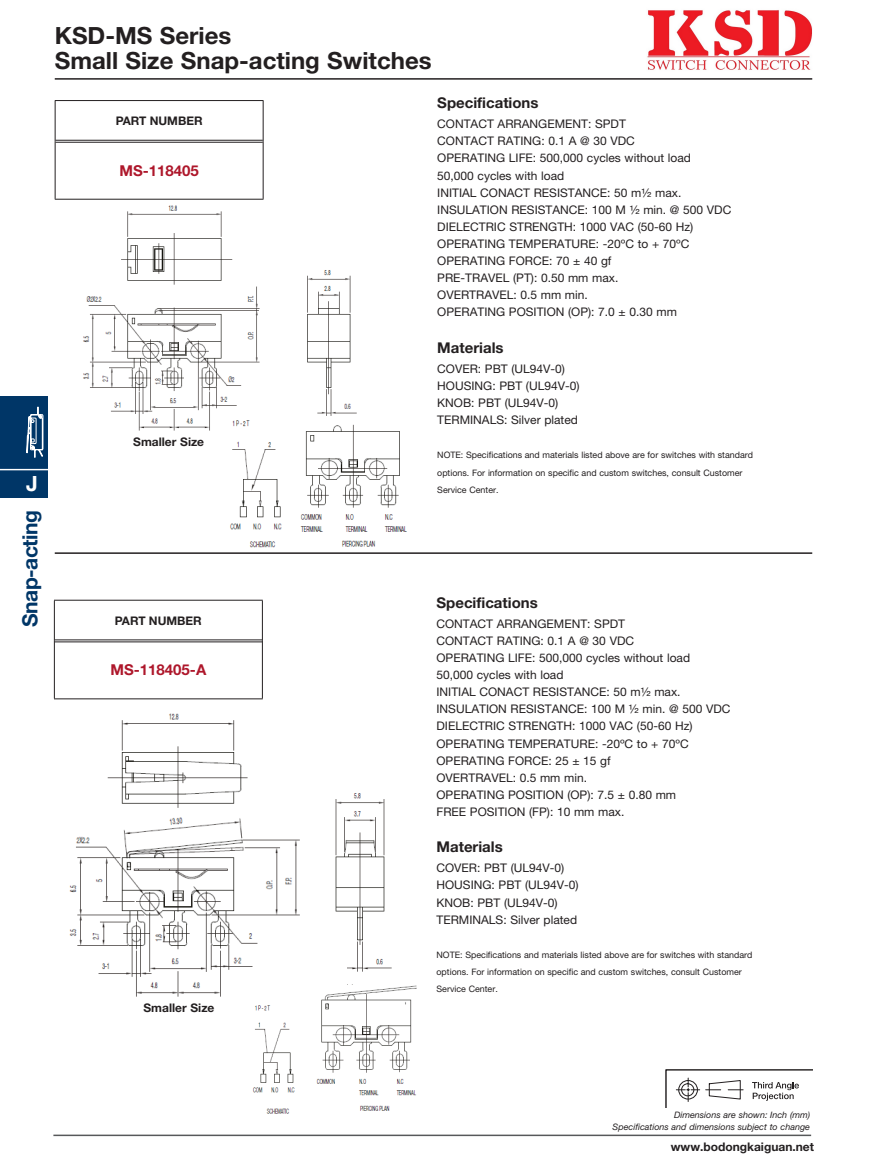
<style>
.page{position:relative;width:891px;height:1175px;background:#fff}
.page>*{position:absolute;margin:0;border:0;box-sizing:border-box;transform-origin:0 0}
.t1{font:700 23.7px/25.2px "Helvetica Neue LT Std";color:#231f20}
.t2{font:700 21px "Helvetica Neue";letter-spacing:-.025em;color:#003667}
.t3{font:700 21px "Helvetica Neue";color:#fff}
.t4{font:700 15px "Helvetica Neue LT Std";color:#ae172b}
.Spec_head{font:700 14.85px "Helvetica Neue LT Std";color:#231f20}
.Spec{font:11.85px "Helvetica Neue LT Std";color:#231f20}
.Spec_bold{font:700 11.85px "Helvetica Neue LT Std";color:#231f20}
.Spec-2{font:8.85px "Helvetica Neue LT Std";color:#231f20}
.footer-dim{font:italic 8.85px/11.9px "Helvetica Neue LT Std";color:#231f20;text-align:right}
</style>
<div class="page">
<div style="left:0;top:395px;width:47px;height:102px;background:#003667"></div>
<hr style="left:0;top:469px;width:47px;height:1px;background:#fff">
<svg style="left:26px;top:406px;width:18px;height:52px"></svg>
<hr style="left:53px;top:1134px;width:758px;height:2px;background:#57585a">
<svg style="left:665px;top:1069px;width:147px;height:38px"></svg>
<hr style="left:55px;top:552px;width:757px;height:2px;background:#231f20">
<hr style="left:55px;top:78px;width:757px;height:2px;background:#231f20">
<hr style="left:55px;top:100px;width:209px;height:1px;background:#231f20">
<hr style="left:55px;top:101px;width:1px;height:40px;background:#231f20">
<hr style="left:263px;top:101px;width:1px;height:40px;background:#231f20">
<hr style="left:55px;top:141px;width:1px;height:58px;background:#231f20">
<hr style="left:263px;top:141px;width:1px;height:58px;background:#231f20">
<hr style="left:55px;top:199px;width:209px;height:1px;background:#231f20">
<hr style="left:56px;top:140px;width:207px;height:1px;background:#231f20">
<hr style="left:56px;top:142px;width:207px;height:1px;background:#231f20">
<img style="left:83px;top:205px;width:324px;height:343px">
<hr style="left:54px;top:600px;width:209px;height:1px;background:#231f20">
<hr style="left:54px;top:600px;width:1px;height:41px;background:#231f20">
<hr style="left:262px;top:600px;width:1px;height:41px;background:#231f20">
<hr style="left:54px;top:641px;width:1px;height:57px;background:#231f20">
<hr style="left:262px;top:641px;width:1px;height:57px;background:#231f20">
<hr style="left:54px;top:698px;width:209px;height:1px;background:#231f20">
<hr style="left:55px;top:639px;width:207px;height:1px;background:#231f20">
<hr style="left:55px;top:641px;width:207px;height:1px;background:#231f20">
<img style="left:69px;top:713px;width:231px;height:284px">
<img style="left:335px;top:793px;width:57px;height:179px">
<img style="left:252px;top:984px;width:165px;height:130px">
<div style="left:132px;top:436px;width:84px;height:12px;background:#fff"></div>
<img style="left:647px;top:10px;width:165px;height:60px">
<h2 class="t3" style="left:26px;top:471px;width:13px">J</h2>
<h2 class="t2" style="left:17px;top:626px;width:118px;rotate:-90deg">Snap-acting</h2>
<h1 class="t1" style="left:55px;top:22px;width:378px">KSD-MS Series<br>Small Size Snap-acting Switches</h1>
<p class="Spec_bold" style="left:116px;top:114px;width:88px">PART NUMBER</p>
<p class="t4" style="left:119px;top:161px;width:81px">MS-118405</p>
<p class="Spec_bold" style="left:133px;top:434px;width:72px">Smaller Size</p>
<p class="Spec_bold" style="left:115px;top:613px;width:88px">PART NUMBER</p>
<p class="t4" style="left:110px;top:660px;width:97px">MS-118405-A</p>
<p class="Spec_bold" style="left:144px;top:1000px;width:72px">Smaller Size</p>
<p class="Spec_head" style="left:437px;top:94px;width:103px">Specifications</p>
<p class="Spec" style="left:437px;top:117px;width:190px">CONTACT ARRANGEMENT: SPDT</p>
<p class="Spec" style="left:437px;top:134px;width:199px">CONTACT RATING: 0.1 A @ 30 VDC</p>
<p class="Spec" style="left:437px;top:151px;width:255px">OPERATING LIFE: 500,000 cycles without load</p>
<p class="Spec" style="left:437px;top:168px;width:128px">50,000 cycles with load</p>
<p class="Spec" style="left:437px;top:185px;width:246px">INITIAL CONACT RESISTANCE: 50 m½ max.</p>
<p class="Spec" style="left:437px;top:202px;width:296px">INSULATION RESISTANCE: 100 M ½ min. @ 500 VDC</p>
<p class="Spec" style="left:437px;top:219px;width:258px">DIELECTRIC STRENGTH: 1000 VAC (50-60 Hz)</p>
<p class="Spec" style="left:437px;top:236px;width:254px">OPERATING TEMPERATURE: -20ºC to + 70ºC</p>
<p class="Spec" style="left:437px;top:254px;width:176px">OPERATING FORCE: 70 ± 40 gf</p>
<p class="Spec" style="left:437px;top:271px;width:183px">PRE-TRAVEL (PT): 0.50 mm max.</p>
<p class="Spec" style="left:437px;top:288px;width:152px">OVERTRAVEL: 0.5 mm min.</p>
<p class="Spec" style="left:437px;top:305px;width:241px">OPERATING POSITION (OP): 7.0 ± 0.30 mm</p>
<p class="Spec_head" style="left:437px;top:338px;width:68px">Materials</p>
<p class="Spec" style="left:437px;top:361px;width:129px">COVER: PBT (UL94V-0)</p>
<p class="Spec" style="left:437px;top:378px;width:144px">HOUSING: PBT (UL94V-0)</p>
<p class="Spec" style="left:437px;top:395px;width:123px">KNOB: PBT (UL94V-0)</p>
<p class="Spec" style="left:437px;top:412px;width:142px">TERMINALS: Silver plated</p>
<p class="Spec-2" style="left:437px;top:450px;width:317px">NOTE: Specifications and materials listed above are for switches with standard</p>
<p class="Spec-2" style="left:437px;top:467px;width:307px">options. For information on specific and custom switches, consult Customer</p>
<p class="Spec-2" style="left:437px;top:484px;width:63px">Service Center.</p>
<p class="Spec_head" style="left:437px;top:593px;width:103px">Specifications</p>
<p class="Spec" style="left:437px;top:616px;width:190px">CONTACT ARRANGEMENT: SPDT</p>
<p class="Spec" style="left:437px;top:633px;width:199px">CONTACT RATING: 0.1 A @ 30 VDC</p>
<p class="Spec" style="left:437px;top:651px;width:255px">OPERATING LIFE: 500,000 cycles without load</p>
<p class="Spec" style="left:437px;top:668px;width:128px">50,000 cycles with load</p>
<p class="Spec" style="left:437px;top:685px;width:246px">INITIAL CONACT RESISTANCE: 50 m½ max.</p>
<p class="Spec" style="left:437px;top:702px;width:296px">INSULATION RESISTANCE: 100 M ½ min. @ 500 VDC</p>
<p class="Spec" style="left:437px;top:719px;width:258px">DIELECTRIC STRENGTH: 1000 VAC (50-60 Hz)</p>
<p class="Spec" style="left:437px;top:736px;width:254px">OPERATING TEMPERATURE: -20ºC to + 70ºC</p>
<p class="Spec" style="left:437px;top:753px;width:176px">OPERATING FORCE: 25 ± 15 gf</p>
<p class="Spec" style="left:437px;top:770px;width:152px">OVERTRAVEL: 0.5 mm min.</p>
<p class="Spec" style="left:437px;top:787px;width:241px">OPERATING POSITION (OP): 7.5 ± 0.80 mm</p>
<p class="Spec" style="left:437px;top:804px;width:189px">FREE POSITION (FP): 10 mm max.</p>
<p class="Spec_head" style="left:437px;top:837px;width:68px">Materials</p>
<p class="Spec" style="left:437px;top:861px;width:129px">COVER: PBT (UL94V-0)</p>
<p class="Spec" style="left:437px;top:878px;width:144px">HOUSING: PBT (UL94V-0)</p>
<p class="Spec" style="left:437px;top:895px;width:123px">KNOB: PBT (UL94V-0)</p>
<p class="Spec" style="left:437px;top:912px;width:142px">TERMINALS: Silver plated</p>
<p class="Spec-2" style="left:437px;top:949px;width:317px">NOTE: Specifications and materials listed above are for switches with standard</p>
<p class="Spec-2" style="left:437px;top:966px;width:307px">options. For information on specific and custom switches, consult Customer</p>
<p class="Spec-2" style="left:437px;top:984px;width:63px">Service Center.</p>
<p class="footer-dim" style="left:613px;top:1108px;width:199px">Dimensions are shown: Inch (mm)<br>Specifications and dimensions subject to change</p>
<p class="Spec_bold" style="left:671px;top:1139px;width:145px">www.bodongkaiguan.net</p>
</div>
